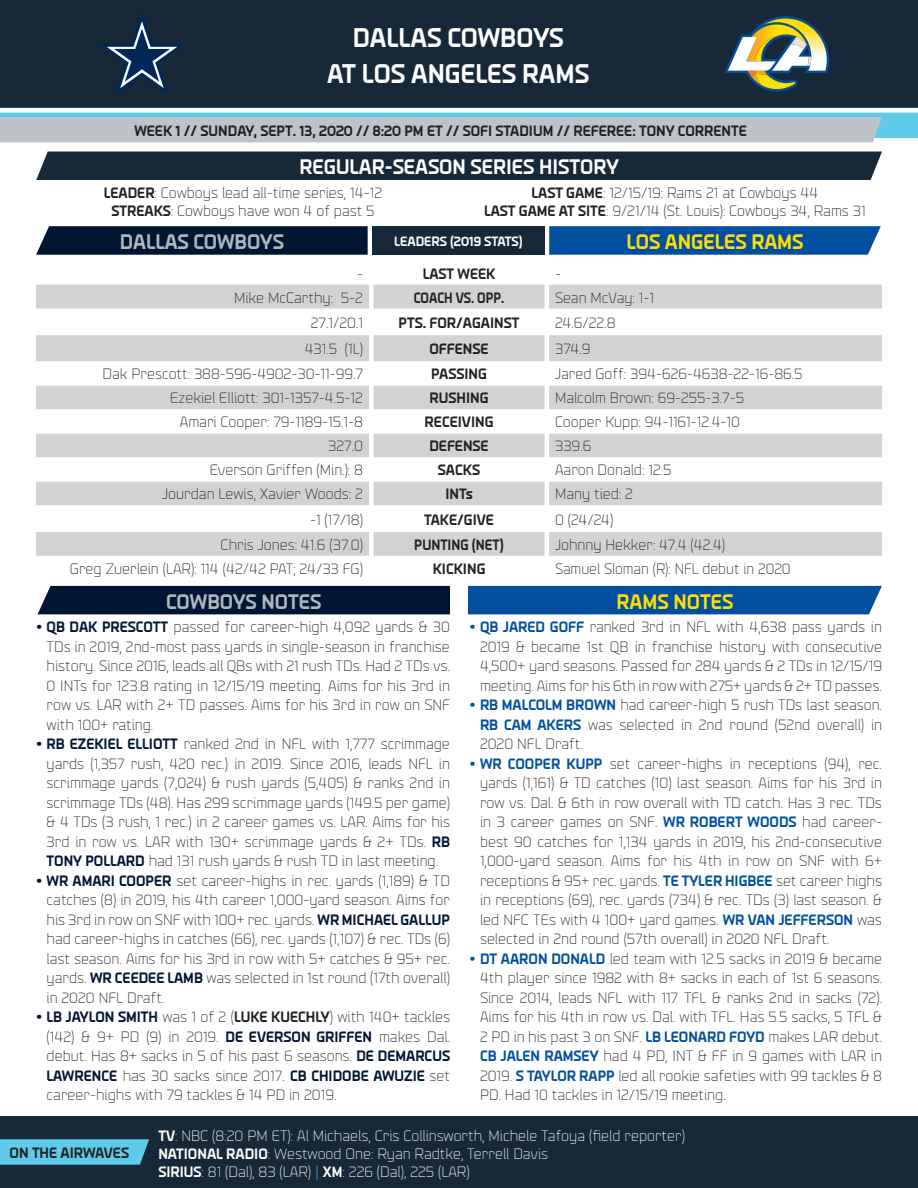
<style>
.page{position:relative;width:918px;height:1188px;background:#fff}
.page>*{position:absolute;margin:0;border:0;box-sizing:border-box;transform-origin:0 0}
.t1{font:700 27px "Endzone Tech Cond";color:#fff}
.t2{font:700 21px "Endzone Tech Cond";color:#fff}
.t3{font:700 21px "Endzone Tech Cond";color:#b0b7bc}
.t4{font:700 21px "Endzone Tech Cond";color:#ffdf01}
.t5{font:300 15px/19.5px "Endzone Tech Cond";color:#231f20;text-align:justify}
.t6{font:700 15px "Endzone Tech Cond";color:#231f20}
.t7{font:300 15px "Endzone Tech Cond";color:#fff}
.t8{font:700 15px "Endzone Tech Cond";color:#231f20;scale:.9 1}
.t9{font:700 15px "Endzone Tech Cond";color:#231f20;scale:.94 1}
.t10{font:700 13.5px "Endzone Tech Cond";color:#fff}
.s1{font-weight:700}
.s2{font-weight:700;color:#001532}
.s3{font-weight:700;color:#014f9e}
.s4{color:#5dcbe9}
</style>
<div class="page">
<div style="left:36px;top:152px;width:846px;height:28px;background:#172938"></div>
<div style="left:0;top:0;width:918px;height:108px;background:#172938"></div>
<div style="left:0;top:112px;width:918px;height:26px;background:#5dcbe9"></div>
<div style="left:0;top:117px;width:882px;height:25px;background:#bcc4c9"></div>
<hr style="left:0;top:112px;width:918px;height:1px;background:#fff">
<svg style="left:724px;top:16px;width:105px;height:75px"></svg>
<div style="left:0;top:1116px;width:918px;height:72px;background:#172938"></div>
<svg style="left:0;top:1139px;width:149px;height:26px;background:#59c2df"></svg>
<div style="left:38px;top:586px;width:412px;height:28px;background:#001532"></div>
<div style="left:468px;top:586px;width:414px;height:28px;background:#014f9e"></div>
<div style="left:36px;top:285px;width:846px;height:24px;background:#d1d2d4"></div>
<svg style="left:36px;top:335px;width:846px;height:221px;fill:#d1d2d4"></svg>
<svg style="left:36px;top:226px;width:332px;height:29px;background:#091d39"></svg>
<div style="left:372px;top:226px;width:173px;height:29px;background:#172938"></div>
<svg style="left:549px;top:226px;width:332px;height:29px;background:#0a55a1"></svg>
<svg style="left:99px;top:13px;width:86px;height:82px"></svg>
<p class="t1" style="left:353px;top:20px;width:212px">DALLAS COWBOYS</p>
<p class="t1" style="left:327px;top:56px;width:263px">AT LOS ANGELES RAMS</p>
<p class="t6" style="left:134px;top:121px;width:614px">WEEK 1 // SUNDAY, SEPT. 13, 2020 // 8:20 PM ET // SOFI STADIUM // REFEREE: TONY CORRENTE</p>
<p class="t2" style="left:299px;top:154px;width:321px">REGULAR-SEASON SERIES HISTORY</p>
<p class="t5" style="left:104px;top:182px;width:280px"><span class="s1">LEADER</span>: Cowboys lead all-time series, 14-12</p>
<p class="t5" style="left:111px;top:200px;width:265px"><span class="s1">STREAKS</span>: Cowboys have won 4 of past 5</p>
<p class="t5" style="left:531px;top:182px;width:288px"><span class="s1">LAST GAME</span>: 12/15/19: Rams 21 at Cowboys 44</p>
<p class="t5" style="left:484px;top:200px;width:383px"><span class="s1">LAST GAME AT SITE</span>: 9/21/14 (St. Louis): Cowboys 34, Rams 31</p>
<p class="t3" style="left:120px;top:228px;width:166px">DALLAS COWBOYS</p>
<p class="t10" style="left:394px;top:233px;width:130px">LEADERS (2019 STATS)</p>
<p class="t4" style="left:627px;top:228px;width:178px">LOS ANGELES RAMS</p>
<p class="t5" style="left:357px;top:263px;width:7px">-</p>
<p class="t6" style="left:423px;top:264px;width:74px">LAST WEEK</p>
<p class="t5" style="left:555px;top:263px;width:7px">-</p>
<p class="t5" style="left:234px;top:287px;width:130px">Mike McCarthy: 5-2</p>
<p class="t8" style="left:414px;top:288px;width:102px">COACH VS. OPP.</p>
<p class="t5" style="left:555px;top:287px;width:101px">Sean McVay: 1-1</p>
<p class="t5" style="left:311px;top:312px;width:54px">27.1/20.1</p>
<p class="t6" style="left:399px;top:313px;width:122px">PTS. FOR/AGAINST</p>
<p class="t5" style="left:555px;top:312px;width:62px">24.6/22.8</p>
<p class="t5" style="left:305px;top:339px;width:60px">431.5 (1L)</p>
<p class="t6" style="left:429px;top:340px;width:61px">OFFENSE</p>
<p class="t5" style="left:555px;top:339px;width:37px">374.9</p>
<p class="t5" style="left:102px;top:364px;width:262px">Dak Prescott: 388-596-4902-30-11-99.7</p>
<p class="t6" style="left:431px;top:365px;width:57px">PASSING</p>
<p class="t5" style="left:555px;top:364px;width:249px">Jared Goff: 394-626-4638-22-16-86.5</p>
<p class="t5" style="left:170px;top:388px;width:194px">Ezekiel Elliott: 301-1357-4.5-12</p>
<p class="t6" style="left:430px;top:389px;width:60px">RUSHING</p>
<p class="t5" style="left:555px;top:388px;width:190px">Malcolm Brown: 69-255-3.7-5</p>
<p class="t5" style="left:180px;top:412px;width:185px">Amari Cooper: 79-1189-15.1-8</p>
<p class="t6" style="left:425px;top:413px;width:70px">RECEIVING</p>
<p class="t5" style="left:555px;top:412px;width:187px">Cooper Kupp: 94-1161-12.4-10</p>
<p class="t5" style="left:328px;top:436px;width:36px">327.0</p>
<p class="t6" style="left:429px;top:437px;width:61px">DEFENSE</p>
<p class="t5" style="left:555px;top:436px;width:38px">339.6</p>
<p class="t5" style="left:210px;top:460px;width:155px">Everson Griffen (Min.): 8</p>
<p class="t6" style="left:438px;top:461px;width:44px">SACKS</p>
<p class="t5" style="left:555px;top:460px;width:118px">Aaron Donald: 12.5</p>
<p class="t5" style="left:162px;top:484px;width:202px">Jourdan Lewis, Xavier Woods: 2</p>
<p class="t6" style="left:445px;top:485px;width:29px">INTs</p>
<p class="t5" style="left:555px;top:484px;width:79px">Many tied: 2</p>
<p class="t5" style="left:310px;top:509px;width:55px">-1 (17/18)</p>
<p class="t6" style="left:424px;top:510px;width:71px">TAKE/GIVE</p>
<p class="t5" style="left:555px;top:509px;width:60px">0 (24/24)</p>
<p class="t5" style="left:220px;top:534px;width:144px">Chris Jones: 41.6 (37.0)</p>
<p class="t9" style="left:414px;top:535px;width:97px">PUNTING (NET)</p>
<p class="t5" style="left:555px;top:534px;width:172px">Johnny Hekker: 47.4 (42.4)</p>
<p class="t5" style="left:70px;top:558px;width:295px">Greg Zuerlein (LAR): 114 (42/42 PAT; 24/33 FG)</p>
<p class="t6" style="left:433px;top:559px;width:54px">KICKING</p>
<p class="t5" style="left:555px;top:558px;width:237px">Samuel Sloman (R): NFL debut in 2020</p>
<p class="t3" style="left:166px;top:588px;width:157px">COWBOYS NOTES</p>
<p class="t4" style="left:617px;top:588px;width:118px">RAMS NOTES</p>
<p class="t5" style="left:47px;top:617px;width:405px;text-indent:-10px"><span class="s2">• QB DAK PRESCOTT</span> passed for career-high 4,092 yards &amp; 30<br>TDs in 2019, 2nd-most pass yards in single-season in franchise history. Since 2016, leads all QBs with 21 rush TDs. Had 2 TDs vs.<br>0 INTs for 123.8 rating in 12/15/19 meeting. Aims for his 3rd in row vs. LAR with 2+ TD passes. Aims for his 3rd in row on SNF with 100+ rating.</p>
<p class="t5" style="left:47px;top:734px;width:405px;text-indent:-10px"><span class="s2">• RB EZEKIEL ELLIOTT</span> ranked 2nd in NFL with 1,777 scrimmage yards (1,357 rush, 420 rec.) in 2019. Since 2016, leads NFL in scrimmage yards (7,024) &amp; rush yards (5,405) &amp; ranks 2nd in scrimmage TDs (48). Has 299 scrimmage yards (149.5 per game) &amp; 4 TDs (3 rush, 1 rec.) in 2 career games vs. LAR. Aims for his 3rd in row vs. LAR with 130+ scrimmage yards &amp; 2+ TDs. <span class="s2">RB TONY POLLARD</span> had 131 rush yards &amp; rush TD in last meeting.</p>
<p class="t5" style="left:47px;top:870px;width:405px;text-indent:-10px"><span class="s2">• WR AMARI COOPER</span> set career-highs in rec. yards (1,189) &amp; TD catches (8) in 2019, his 4th career 1,000-yard season. Aims for his 3rd in row on SNF with 100+ rec. yards. <span class="s2">WR MICHAEL GALLUP </span>had career-highs in catches (66), rec. yards (1,107) &amp; rec. TDs (6) last season. Aims for his 3rd in row with 5+ catches &amp; 95+ rec. yards. <span class="s2">WR CEEDEE LAMB</span> was selected in 1st round (17th overall) in 2020 NFL Draft.</p>
<p class="t5" style="left:47px;top:1007px;width:405px;text-indent:-10px"><span class="s2">• LB JAYLON SMITH</span> was 1 of 2 (<span class="s1">LUKE KUECHLY</span>) with 140+ tackles (142) &amp; 9+ PD (9) in 2019. <span class="s2">DE EVERSON GRIFFEN</span> makes Dal. debut. Has 8+ sacks in 5 of his past 6 seasons. <span class="s2">DE DEMARCUS LAWRENCE</span> has 30 sacks since 2017. <span class="s2">CB CHIDOBE AWUZIE</span> set career-highs with 79 tackles &amp; 14 PD in 2019.</p>
<p class="t5" style="left:480px;top:617px;width:404px;text-indent:-10px"><span class="s3">• QB JARED GOFF</span> ranked 3rd in NFL with 4,638 pass yards in 2019 &amp; became 1st QB in franchise history with consecutive 4,500+ yard seasons. Passed for 284 yards &amp; 2 TDs in 12/15/19 meeting. Aims for his 6th in row with 275+ yards &amp; 2+ TD passes.</p>
<p class="t5" style="left:480px;top:695px;width:404px;text-indent:-10px"><span class="s3">• RB MALCOLM BROWN</span> had career-high 5 rush TDs last season.<br><span class="s3">RB CAM AKERS</span> was selected in 2nd round (52nd overall) in 2020 NFL Draft.</p>
<p class="t5" style="left:480px;top:753px;width:404px;text-indent:-10px"><span class="s3">• WR COOPER KUPP</span> set career-highs in receptions (94), rec. yards (1,161) &amp; TD catches (10) last season. Aims for his 3rd in row vs. Dal. &amp; 6th in row overall with TD catch. Has 3 rec. TDs in 3 career games on SNF. <span class="s3">WR ROBERT WOODS</span> had career&shy;best 90 catches for 1,134 yards in 2019, his 2nd-consecutive 1,000-yard season. Aims for his 4th in row on SNF with 6+ receptions &amp; 95+ rec. yards. <span class="s3">TE TYLER HIGBEE</span> set career highs in receptions (69), rec. yards (734) &amp; rec. TDs (3) last season. &amp; led NFC TEs with 4 100+ yard games. <span class="s3">WR VAN JEFFERSON</span> was selected in 2nd round (57th overall) in 2020 NFL Draft.</p>
<p class="t5" style="left:480px;top:948px;width:404px;text-indent:-10px"><span class="s3">• DT AARON DONALD</span> led team with 12.5 sacks in 2019 &amp; became 4th player since 1982 with 8+ sacks in each of 1st 6 seasons.<br>Since 2014, leads NFL with 117 TFL &amp; ranks 2nd in sacks (72).<br>Aims for his 4th in row vs. Dal. with TFL. Has 5.5 sacks, 5 TFL &amp; 2 PD in his past 3 on SNF. <span class="s3">LB LEONARD FOYD</span> makes LAR debut.<br><span class="s3">CB JALEN RAMSEY</span> had 4 PD, INT &amp; FF in 9 games with LAR in 2019. <span class="s3">S TAYLOR RAPP</span> led all rookie safeties with 99 tackles &amp; 8<br>PD. Had 10 tackles in 12/15/19 meeting.</p>
<p class="t6" style="left:10px;top:1143px;width:121px">ON THE AIRWAVES</p>
<p class="t7" style="left:158px;top:1127px;width:528px"><span class="s1">TV</span>: NBC (8:20 PM ET): Al Michaels, Cris Collinsworth, Michele Tafoya (field reporter)</p>
<p class="t7" style="left:158px;top:1145px;width:391px"><span class="s1">NATIONAL RADIO</span>: Westwood One: Ryan Radtke, Terrell Davis</p>
<p class="t7" style="left:158px;top:1163px;width:313px"><span class="s1">SIRIUS</span>: 81 (Dal), 83 (LAR) <span class="s4">|</span> <span class="s1">XM</span>: 226 (Dal), 225 (LAR)</p>
</div>
